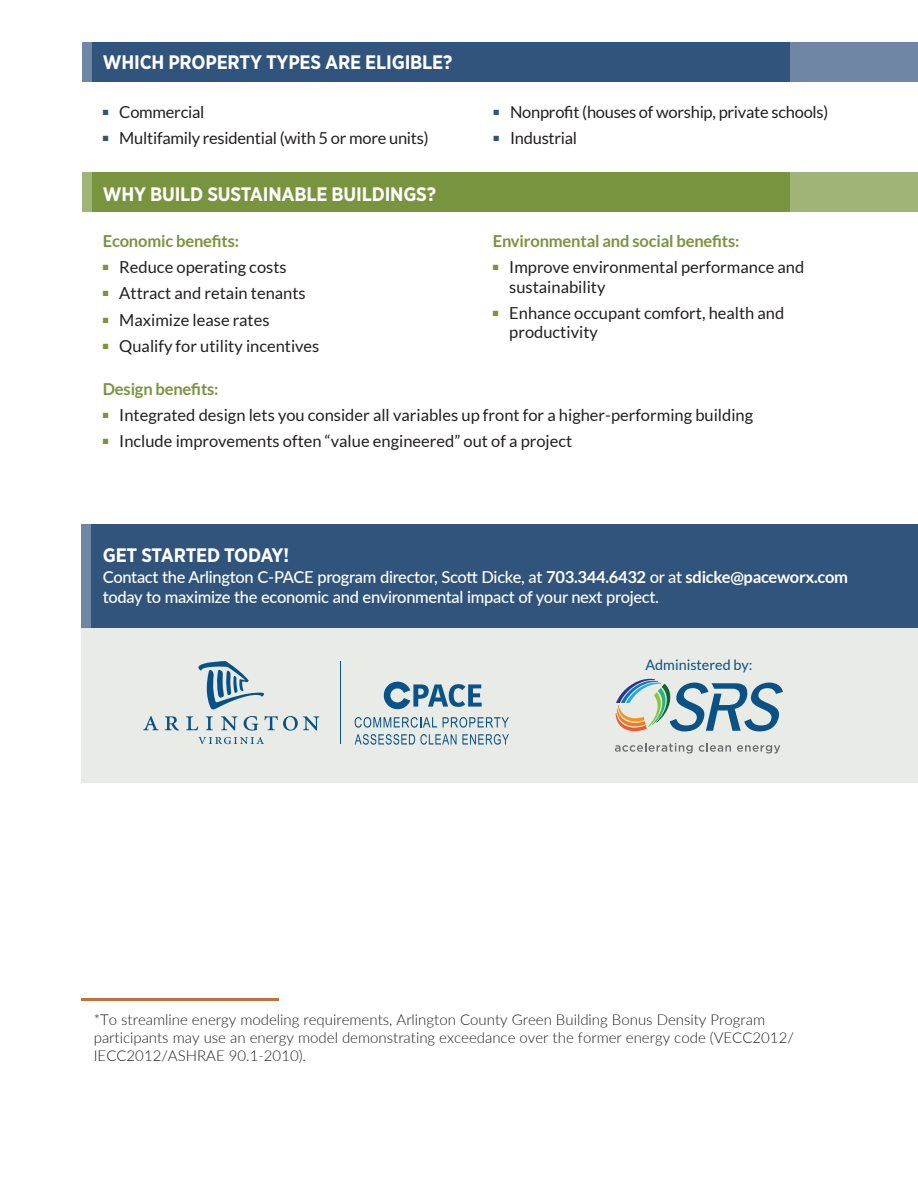
<style>
.page{position:relative;width:918px;height:1188px;background:#fff}
.page>*{position:absolute;margin:0;border:0;box-sizing:border-box;transform-origin:0 0}
.t1{font:700 19.5px "Gotham Narrow";letter-spacing:-.01em;color:#fff}
.t2{font:16.5px/19.5px "Lato";color:#231f20}
.t3{font:500 16.5px/19.8px "Lato";letter-spacing:-.015em;color:#fff}
.t4{font:700 16.5px "Lato";letter-spacing:-.01em;color:#79943f}
.t5{font:300 15px/18px "Lato";color:#231f20}
.t6{font:14.4px "Lato";color:#0a5186}
.s1{font-weight:700}
</style>
<div class="page">
<div style="left:82px;top:173px;width:836px;height:39px;background:#a1b478"></div>
<div style="left:92px;top:173px;width:698px;height:39px;background:#79943f"></div>
<div style="left:82px;top:43px;width:836px;height:39px;background:#6f87a4"></div>
<div style="left:92px;top:43px;width:698px;height:39px;background:#31547d"></div>
<div style="left:81px;top:627px;width:837px;height:156px;background:#e9ebe6"></div>
<div style="left:92px;top:524px;width:826px;height:103px;background:#31547d"></div>
<svg style="left:615px;top:743px;width:78px;height:10px"></svg>
<svg style="left:699px;top:743px;width:32px;height:9px"></svg>
<svg style="left:737px;top:745px;width:43px;height:9px"></svg>
<svg style="left:616px;top:679px;width:167px;height:52px"></svg>
<svg style="left:143px;top:716px;width:16px;height:14px"></svg>
<svg style="left:165px;top:716px;width:14px;height:14px"></svg>
<svg style="left:198px;top:737px;width:66px;height:7px"></svg>
<svg style="left:186px;top:661px;width:133px;height:70px"></svg>
<hr style="left:340px;top:661px;width:1px;height:83px;background:#075187">
<svg style="left:383px;top:681px;width:99px;height:29px"></svg>
<svg style="left:355px;top:717px;width:82px;height:11px"></svg>
<svg style="left:443px;top:717px;width:66px;height:11px"></svg>
<svg style="left:355px;top:734px;width:154px;height:11px"></svg>
<hr style="left:81px;top:998px;width:198px;height:3px;background:#c1723b">
<p class="t1" style="left:103px;top:50px;width:351px">WHICH PROPERTY TYPES ARE ELIGIBLE?</p>
<p class="t2" style="left:103px;top:102px;width:103px"><sup>■</sup> Commercial</p>
<p class="t2" style="left:103px;top:128px;width:327px"><sup>■</sup> Multifamily residential (with 5 or more units)</p>
<p class="t1" style="left:103px;top:182px;width:335px">WHY BUILD SUSTAINABLE BUILDINGS?</p>
<p class="t4" style="left:103px;top:231px;width:138px">Economic benefits:</p>
<p class="t2" style="left:103px;top:257px;width:185px"><sup>■</sup> Reduce operating costs</p>
<p class="t2" style="left:103px;top:283px;width:204px"><sup>■</sup> Attract and retain tenants</p>
<p class="t2" style="left:103px;top:310px;width:168px"><sup>■</sup> Maximize lease rates</p>
<p class="t2" style="left:103px;top:336px;width:218px"><sup>■</sup> Qualify for utility incentives</p>
<p class="t2" style="left:494px;top:102px;width:336px"><sup>■</sup> Nonprofit (houses of worship, private schools)</p>
<p class="t2" style="left:494px;top:128px;width:85px"><sup>■</sup> Industrial</p>
<p class="t4" style="left:493px;top:231px;width:248px">Environmental and social benefits:</p>
<p class="t2" style="left:509px;top:257px;width:297px;text-indent:-16px"><sup>■</sup> Improve environmental performance and sustainability</p>
<p class="t2" style="left:509px;top:303px;width:277px;text-indent:-16px"><sup>■</sup> Enhance occupant comfort, health and productivity</p>
<p class="t4" style="left:103px;top:379px;width:117px">Design benefits:</p>
<p class="t2" style="left:103px;top:405px;width:652px"><sup>■</sup> Integrated design lets you consider all variables up front for a higher-performing building</p>
<p class="t2" style="left:103px;top:431px;width:471px"><sup>■</sup> Include improvements often “value engineered” out of a project</p>
<p class="t1" style="left:103px;top:543px;width:188px">GET STARTED TODAY!</p>
<p class="t3" style="left:103px;top:566px;width:747px">Contact the Arlington C-PACE program director, Scott Dicke, at <span class="s1">703.344.6432</span> or at <span class="s1">sdicke@paceworx.com </span>today to maximize the economic and environmental impact of your next project.</p>
<p class="t6" style="left:646px;top:657px;width:108px">Administered by:</p>
<p class="t5" style="left:94px;top:1010px;width:702px">*To streamline energy modeling requirements, Arlington County Green Building Bonus Density Program participants may use an energy model demonstrating exceedance over the former energy code (VECC2012/<br>IECC2012/ASHRAE 90.1-2010).</p>
</div>
